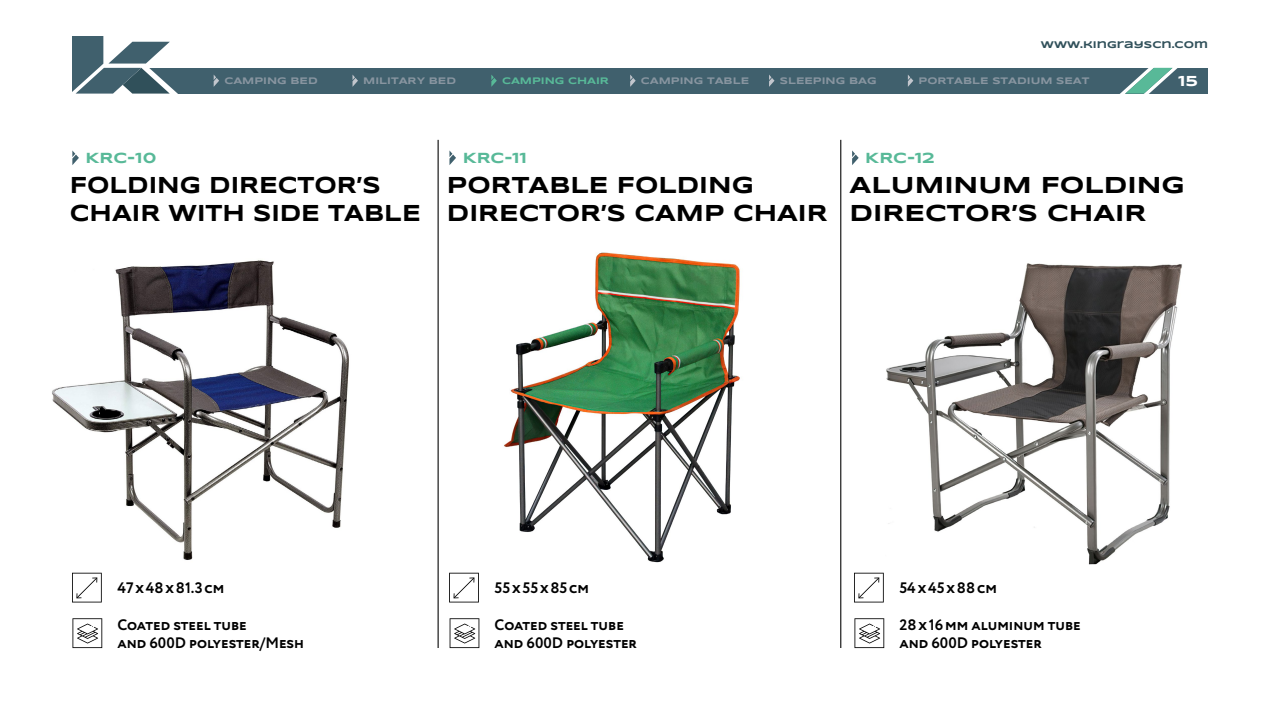
<style>
.page{position:relative;width:1280px;height:720px;background:#fff}
.page>*{position:absolute;margin:0;border:0;box-sizing:border-box;transform-origin:0 0}
.t1{font:700 23.85px/28.6px "Syncopate";color:#000;scale:.91 1}
.t2{font:700 23.85px/28.6px "Syncopate";color:#000;scale:.95 1}
.t3{font:700 23.85px/28.6px "Syncopate";color:#000}
.t4{font:700 15.2px/18.2px "Circe";color:#000}
.t5{font:700 15.2px "Circe";letter-spacing:.125em;color:#000}
.t6{font:700 15.15px "Syncopate";color:#58b998}
.t7{font:700 15px "Syncopate";color:#fff}
.t8{font:700 10px "Syncopate";color:#30505a}
.t9{font:700 9.8px "Syncopate";color:#8895a0}
.t10{font:700 9.8px "Syncopate";color:#58b998}
</style>
<div class="page">
<div style="left:141px;top:68px;width:1067px;height:26px;background:#40606d"></div>
<svg style="left:72px;top:36px;width:106px;height:58px"></svg>
<svg style="left:1120px;top:67px;width:58px;height:27px"></svg>
<svg style="left:214px;top:75px;width:5px;height:12px"></svg>
<svg style="left:353px;top:75px;width:5px;height:11px"></svg>
<svg style="left:630px;top:75px;width:6px;height:12px"></svg>
<svg style="left:769px;top:75px;width:6px;height:12px"></svg>
<svg style="left:908px;top:75px;width:5px;height:12px"></svg>
<img style="left:459px;top:252px;width:281px;height:321px">
<img style="left:886px;top:263px;width:296px;height:302px">
<img style="left:52px;top:260px;width:297px;height:300px">
<svg style="left:72px;top:573px;width:30px;height:30px"></svg>
<svg style="left:72px;top:618px;width:30px;height:30px"></svg>
<svg style="left:854px;top:573px;width:30px;height:30px"></svg>
<svg style="left:854px;top:618px;width:30px;height:30px"></svg>
<svg style="left:449px;top:573px;width:30px;height:30px"></svg>
<svg style="left:450px;top:618px;width:29px;height:30px"></svg>
<svg style="left:449px;top:150px;width:7px;height:15px"></svg>
<svg style="left:72px;top:150px;width:7px;height:15px"></svg>
<svg style="left:852px;top:150px;width:7px;height:15px"></svg>
<hr style="left:438px;top:140px;width:1px;height:508px;background:#000">
<hr style="left:840px;top:140px;width:1px;height:508px;background:#000">
<svg style="left:491px;top:75px;width:6px;height:12px"></svg>
<p class="t8" style="left:1041px;top:39px;width:169px">WWW.KINGRAYSCN.COM</p>
<p class="t6" style="left:86px;top:148px;width:72px">KRC-10</p>
<p class="t9" style="left:224px;top:75px;width:95px">CAMPING BED</p>
<p class="t9" style="left:363px;top:75px;width:94px">MILITARY BED</p>
<p class="t9" style="left:641px;top:75px;width:110px">CAMPING TABLE</p>
<p class="t9" style="left:780px;top:75px;width:98px">SLEEPING BAG</p>
<p class="t9" style="left:919px;top:75px;width:172px">PORTABLE STADIUM SEAT</p>
<p class="t10" style="left:502px;top:75px;width:108px">CAMPING CHAIR</p>
<p class="t6" style="left:463px;top:148px;width:66px">KRC-11</p>
<p class="t6" style="left:865px;top:148px;width:71px">KRC-12</p>
<p class="t7" style="left:1179px;top:72px;width:21px">15</p>
<h1 class="t1" style="left:70px;top:170px;width:387px">FOLDING DIRECTOR’S<br>CHAIR WITH SIDE TABLE</h1>
<h1 class="t2" style="left:447px;top:170px;width:402px">PORTABLE FOLDING<br>DIRECTOR’S CAMP CHAIR</h1>
<h1 class="t3" style="left:850px;top:170px;width:337px">ALUMINUM FOLDING<br>DIRECTOR’S CHAIR</h1>
<p class="t5" style="left:117px;top:578px;width:109px">47x48x81.3cm</p>
<p class="t4" style="left:117px;top:617px;width:188px">Coated steel tube<br>and 600D polyester/Mesh</p>
<p class="t5" style="left:495px;top:578px;width:96px">55x55x85cm</p>
<p class="t4" style="left:495px;top:617px;width:144px">Coated steel tube and 600D polyester</p>
<p class="t5" style="left:899px;top:578px;width:99px">54x45x88cm</p>
<p class="t4" style="left:899px;top:617px;width:183px">28x16mm aluminum tube and 600D polyester</p>
</div>
